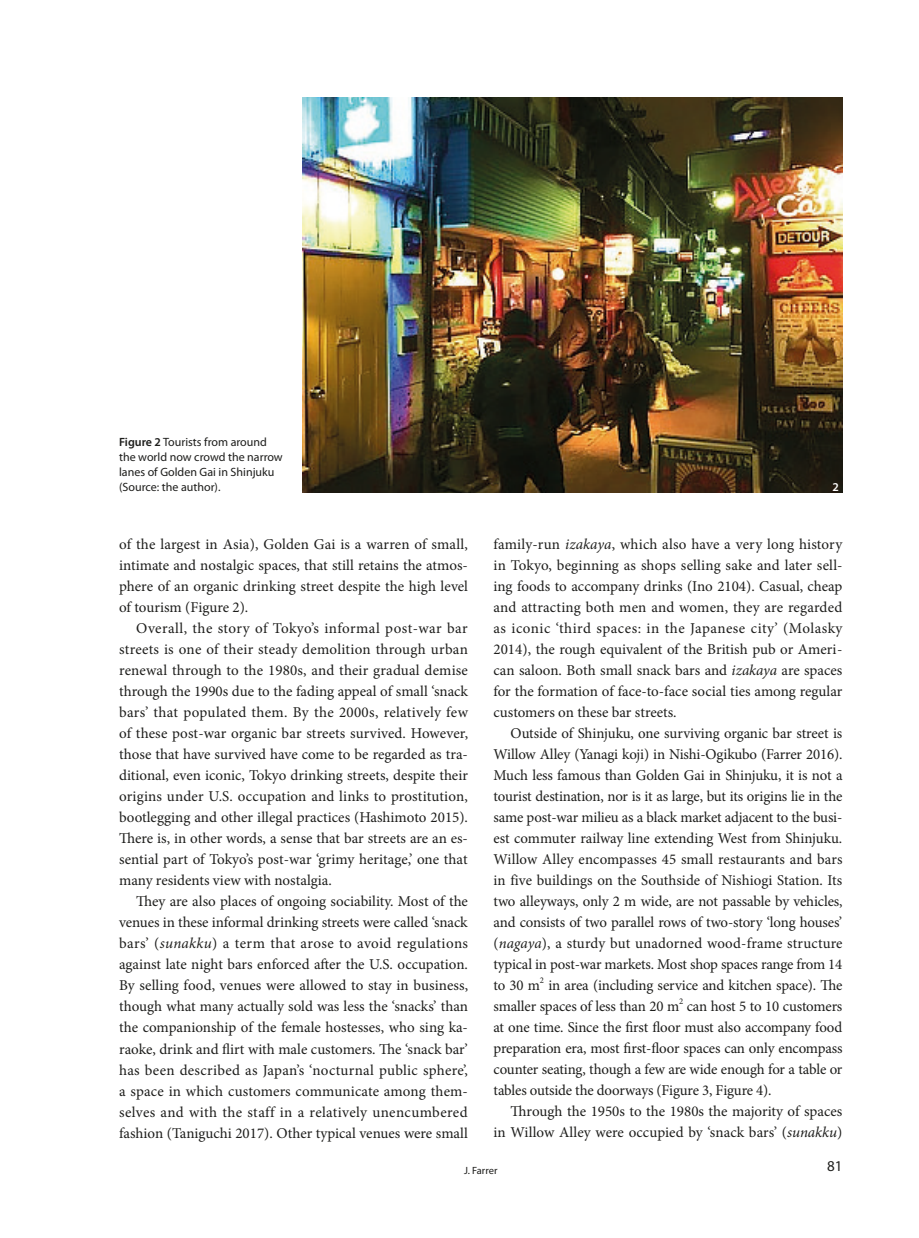
<style>
.page{position:relative;width:919px;height:1238px;background:#fff}
.page>*{position:absolute;margin:0;border:0;box-sizing:border-box;transform-origin:0 0}
.正文{font:15px/21px "Minion Pro";letter-spacing:-.005em;color:#1d1d1b;text-align:justify}
.t1{font:15px "Myriad Pro";color:#1d1d1b}
.图表注{font:12px/15px "Myriad Pro";color:#1d1d1b}
.Abstract{font:600 12px "Myriad Pro";color:#fff}
.t2{font:10.5px "Myriad Pro";color:#1d1d1b}
.正文-2{font:8.7px "Minion Pro";color:#1d1d1b}
.s1{font-weight:600}
.s2{font-style:italic}
</style>
<div class="page">
<img style="left:303px;top:98px;width:539px;height:394px">
<p class="图表注" style="left:119px;top:434px;width:165px"><span class="s1">Figure 2</span> Tourists from around the world now crowd the narrow lanes of Golden Gai in Shinjuku (Source: the author).</p>
<p class="正文" style="left:119px;top:533px;width:350px">of the largest in Asia), Golden Gai is a warren of small, intimate and nostalgic spaces, that still retains the atmos&shy;phere of an organic drinking street despite the high level of tourism (Figure 2).</p>
<p class="正文" style="left:119px;top:617px;width:350px;text-indent:17px">Overall, the story of Tokyo’s informal post-war bar streets is one of their steady demolition through urban renewal through to the 1980s, and their gradual demise through the 1990s due to the fading appeal of small ‘snack bars’ that populated them. By the 2000s, relatively few of these post-war organic bar streets survived. However, those that have survived have come to be regarded as tra&shy;ditional, even iconic, Tokyo drinking streets, despite their origins under U.S. occupation and links to prostitution, bootlegging and other illegal practices (Hashimoto 2015).<br>There is, in other words, a sense that bar streets are an es&shy;sential part of Tokyo’s post-war ‘grimy heritage,’ one that many residents view with nostalgia.</p>
<p class="正文" style="left:119px;top:891px;width:350px;text-indent:17px">They are also places of ongoing sociability. Most of the venues in these informal drinking streets were called ‘snack bars’ (<span class="s2">sunakku</span>) a term that arose to avoid regulations against late night bars enforced after the U.S. occupation.<br>By selling food, venues were allowed to stay in business, though what many actually sold was less the ‘snacks’ than the companionship of the female hostesses, who sing ka&shy;raoke, drink and flirt with male customers. The ‘snack bar’ has been described as Japan’s ‘nocturnal public sphere’, a space in which customers communicate among them&shy;selves and with the staff in a relatively unencumbered fashion (Taniguchi 2017). Other typical venues were small</p>
<p class="Abstract" style="left:832px;top:479px;width:8px">2</p>
<p class="正文" style="left:493px;top:534px;width:350px">family-run <span class="s2">izakaya</span>, which also have a very long history in Tokyo, beginning as shops selling sake and later sell&shy;ing foods to accompany drinks (Ino 2104). Casual, cheap and attracting both men and women, they are regarded as iconic ‘third spaces: in the Japanese city’ (Molasky 2014), the rough equivalent of the British pub or Ameri&shy;can saloon. Both small snack bars and <span class="s2">izakaya</span> are spaces for the formation of face-to-face social ties among regular customers on these bar streets.</p>
<p class="正文" style="left:493px;top:722px;width:350px;text-indent:17px">Outside of Shinjuku, one surviving organic bar street is Willow Alley (Yanagi koji) in Nishi-Ogikubo (Farrer 2016).<br>Much less famous than Golden Gai in Shinjuku, it is not a tourist destination, nor is it as large, but its origins lie in the same post-war milieu as a black market adjacent to the busi&shy;est commuter railway line extending West from Shinjuku.<br>Willow Alley encompasses 45 small restaurants and bars in five buildings on the Southside of Nishiogi Station. Its two alleyways, only 2 m wide, are not passable by vehicles, and consists of two parallel rows of two-story ‘long houses’ (<span class="s2">nagaya</span>), a sturdy but unadorned wood-frame structure typical in post-war markets. Most shop spaces range from 14 to 30 m</p>
<p class="正文-2" style="left:540px;top:974px;width:6px">2</p>
<p class="正文" style="left:493px;top:975px;width:350px;text-indent:55px">in area (including service and kitchen space). The smaller spaces of less than 20 m</p>
<p class="正文-2" style="left:679px;top:995px;width:6px">2</p>
<p class="正文" style="left:493px;top:996px;width:350px;text-indent:193px">can host 5 to 10 customers at one time. Since the first floor must also accompany food preparation era, most first-floor spaces can only encompass counter seating, though a few are wide enough for a table or tables outside the doorways (Figure 3, Figure 4).</p>
<p class="正文" style="left:493px;top:1101px;width:350px;text-align:right">Through the 1950s to the 1980s the majority of spaces<br>in Willow Alley were occupied by ‘snack bars’ (<span class="s2">sunakku</span>)</p>
<p class="t2" style="left:464px;top:1163px;width:35px">J. Farrer</p>
<p class="t1" style="left:827px;top:1156px;width:17px">81</p>
</div>
